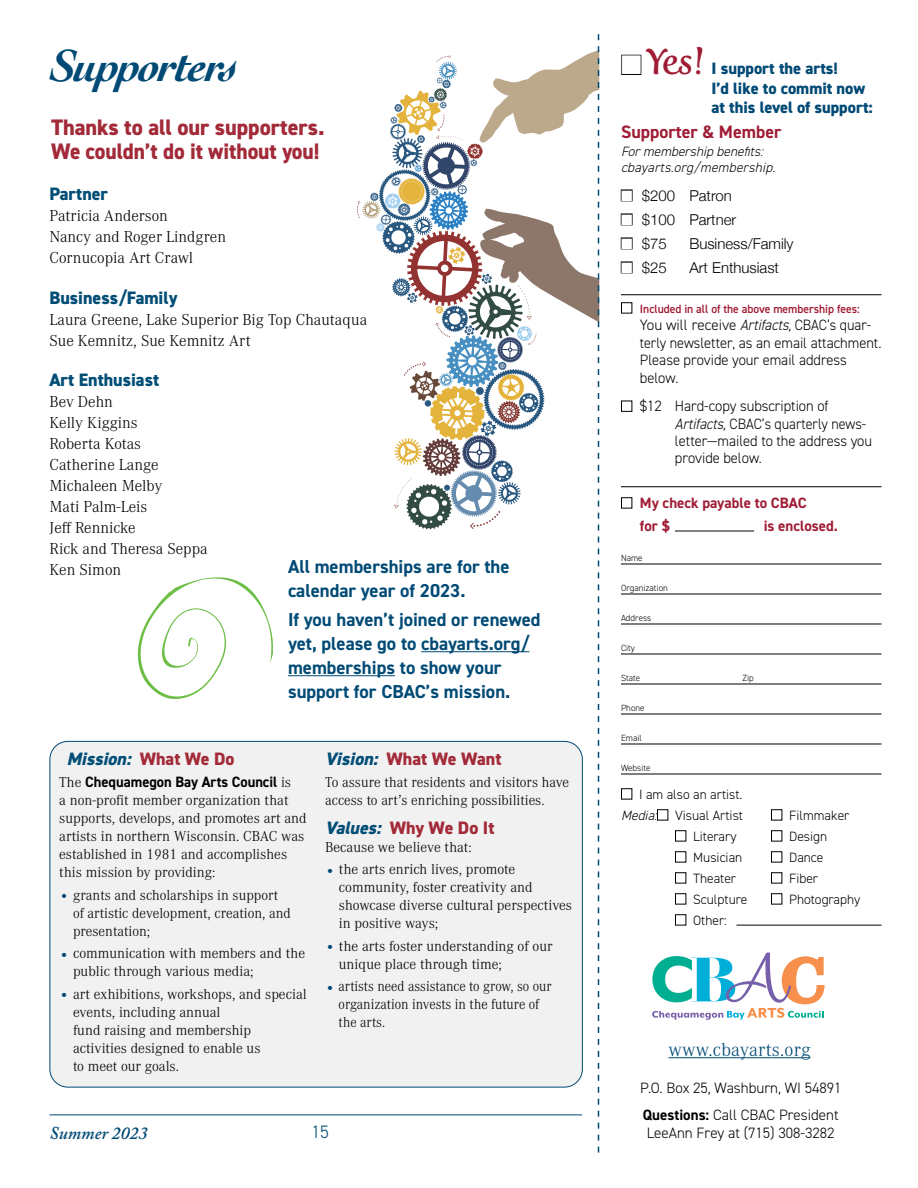
<style>
.page{position:relative;width:918px;height:1188px;background:#fff}
.page>*{position:absolute;margin:0;border:0;box-sizing:border-box;transform-origin:0 0}
.t1{font:italic 700 47.55px "Cochin";letter-spacing:-.045em;color:#004a75}
.t2{font:800 22.5px/24.3px "DIN2014";color:#a32a39}
.t3{font:300 19.5px "Corporate A";letter-spacing:.01em;color:#004a75}
.t4{font:700 18.75px/24px "DIN2014";color:#004a75}
.t5{font:800 18px "DIN2014";color:#004d76}
.t6{font:800 18px "DIN2014";color:#a32a39}
.t7{font:700 18px "DIN2014";color:#9f1c34}
.t8{font:italic 800 18px "DIN2014";color:#004d76}
.t9{font:italic 600 18px "Adobe Caslon Pro";color:#004a75}
.t10{font:300 18px "DIN2014";color:#004a75}
.t11{font:300 16.5px/21px "Corporate A";color:#000}
.t12{font:800 16.5px/19.5px "DIN2014";color:#004a75}
.t13{font:300 15px/18px "Corporate A";color:#000}
.t14{font:300 15px/17.5px "DIN2014";color:#000}
.t15{font:300 15px/18px "Corporate A";color:#000;scale:.94 1}
.t16{font:300 15px "Helvetica Neue";color:#000}
.t17{font:700 15px/22.5px "DIN2014";color:#9f1c34}
.t18{font:700 15px "DIN2014";color:#000}
.t19{font:300 13.5px/21px "DIN2014";color:#000}
.t20{font:italic 300 13.5px/16.5px "DIN2014";color:#000}
.t21{font:600 12px "DIN2014";color:#9f1c34}
.t22{font:300 9px "DIN2014";color:#000}
.s1{font-style:normal;color:#a32a39}
.s2{font-family:"Corporate A";font-weight:300}
.s3{color:#004a75}
.s4{font-style:italic;color:#004d76}
.s5{color:#000}
.s6{font-family:"Fertigo Pro Script";font-weight:400;font-size:36px;color:#9f1c34}
.s7{font-style:italic}
.s8{font-weight:700}
</style>
<div class="page">
<svg style="left:138px;top:577px;width:135px;height:122px"></svg>
<svg style="left:357px;top:34px;width:242px;height:1119px"></svg>
<hr style="left:50px;top:1114px;width:532px;height:1px;background:#004a75">
<hr style="left:621px;top:294px;width:261px;height:1px;background:#000">
<hr style="left:621px;top:486px;width:261px;height:1px;background:#000">
<hr style="left:675px;top:531px;width:79px;height:1px;background:#000">
<hr style="left:621px;top:564px;width:261px;height:1px;background:#000">
<hr style="left:621px;top:594px;width:261px;height:1px;background:#000">
<hr style="left:621px;top:624px;width:261px;height:1px;background:#000">
<hr style="left:621px;top:654px;width:261px;height:1px;background:#000">
<hr style="left:621px;top:684px;width:261px;height:1px;background:#000">
<hr style="left:621px;top:714px;width:261px;height:1px;background:#000">
<hr style="left:621px;top:744px;width:261px;height:1px;background:#000">
<hr style="left:621px;top:774px;width:261px;height:1px;background:#000">
<hr style="left:736px;top:925px;width:146px;height:1px;background:#000">
<svg style="left:652px;top:952px;width:173px;height:68px"></svg>
<hr style="left:668px;top:1057px;width:143px;height:1px;background:#004a75">
<div style="left:50px;top:741px;width:532px;height:346px;background:#f1f1f2;border-radius:18px"></div>
<hr style="left:421px;top:651px;width:108px;height:1px;background:#004a75">
<hr style="left:288px;top:675px;width:107px;height:1px;background:#004a75">
<h1 class="t1" style="left:51px;top:34px;width:189px">Supporters</h1>
<h2 class="t2" style="left:51px;top:115px;width:275px">Thanks to all our supporters.<br>We couldn’t do it without you!</h2>
<p class="t5" style="left:50px;top:182px;width:60px">Partner</p>
<p class="t11" style="left:50px;top:205px;width:178px">Patricia Anderson<br>Nancy and Roger Lindgren<br>Cornucopia Art Crawl</p>
<p class="t5" style="left:50px;top:285px;width:129px">Business/Family</p>
<p class="t11" style="left:50px;top:308px;width:319px">Laura Greene, Lake Superior Big Top Chautaqua<br>Sue Kemnitz, Sue Kemnitz Art</p>
<p class="t5" style="left:50px;top:368px;width:111px">Art Enthusiast</p>
<p class="t11" style="left:50px;top:391px;width:160px">Bev Dehn<br>Kelly Kiggins<br>Roberta Kotas<br>Catherine Lange<br>Michaleen Melby<br>Mati Palm-Leis<br>Jeff Rennicke<br>Rick and Theresa Seppa<br>Ken Simon</p>
<p class="t4" style="left:288px;top:555px;width:223px">All memberships are for the calendar year of 2023.</p>
<p class="t4" style="left:288px;top:607px;width:254px">If you haven’t joined or renewed yet, please go to cbayarts.org/ memberships to show your support for CBAC’s mission.</p>
<p class="t8" style="left:67px;top:747px;width:169px">Mission: <span class="s1">W h a t We D o</span></p>
<p class="t18" style="left:59px;top:772px;width:233px"><span class="s2">The</span> Chequamegon Bay Arts Council <span class="s2">is</span></p>
<p class="t13" style="left:59px;top:791px;width:249px">a non-profit member organization that supports, develops, and promotes art and artists in northern Wisconsin. CBAC was established in 1981 and accomplishes this mission by providing:</p>
<p class="t13" style="left:73px;top:885px;width:219px;text-indent:-14px"><span class="s3">•</span> grants and scholarships in support of artistic development, creation, and presentation;</p>
<p class="t13" style="left:73px;top:944px;width:234px;text-indent:-14px"><span class="s3">•</span> communication with members and the public through various media;</p>
<p class="t13" style="left:73px;top:984px;width:235px;text-indent:-14px"><span class="s3">•</span> art exhibitions, workshops, and special events, including annual<br>fund raising and membership activities designed to enable us<br>to meet our goals.</p>
<p class="t6" style="left:325px;top:747px;width:178px"><span class="s4">Vision:</span> What We Want</p>
<p class="t13" style="left:325px;top:773px;width:246px">To assure that residents and visitors have access to art’s enriching possibilities.</p>
<p class="t6" style="left:325px;top:816px;width:171px"><span class="s4">Values:</span> W h y W e D o I t</p>
<p class="t13" style="left:325px;top:837px;width:148px">Because we believe that:</p>
<p class="t13" style="left:339px;top:860px;width:235px;text-indent:-14px"><span class="s3">•</span> the arts enrich lives, promote community, foster creativity and showcase diverse cultural perspectives in positive ways;</p>
<p class="t13" style="left:339px;top:936px;width:215px;text-indent:-14px"><span class="s3">•</span> the arts foster understanding of our unique place through time;</p>
<p class="t15" style="left:339px;top:977px;width:228px;text-indent:-14px"><span class="s3">•</span> artists need assistance to grow, so our organization invests in the future of the arts.</p>
<p class="t9" style="left:49px;top:1122px;width:100px">Summer 2023</p>
<p class="t10" style="left:311px;top:1120px;width:19px">15</p>
<p class="t12" style="left:712px;top:59px;width:163px;text-indent:-91px"><span class="s5">■</span><span class="s6">Yes!</span> I support the arts!<br>I’d like to commit now at this level of support:</p>
<p class="t7" style="left:621px;top:119px;width:162px">Supporter &amp; Member</p>
<p class="t20" style="left:621px;top:143px;width:160px">Formembership benefits: cbayarts.org/membership.</p>
<p class="t16" style="left:621px;top:183px;width:112px">■ $200 Patron</p>
<p class="t16" style="left:621px;top:207px;width:117px">■ $100 Partner</p>
<p class="t16" style="left:621px;top:231px;width:47px">■ $75</p>
<p class="t16" style="left:689px;top:231px;width:106px">Business/Family</p>
<p class="t16" style="left:621px;top:255px;width:47px">■ $25</p>
<p class="t16" style="left:689px;top:255px;width:91px">Art Enthusiast</p>
<p class="t21" style="left:621px;top:301px;width:240px"><span class="s5">■</span> Included in all of the above membership fees:</p>
<p class="t14" style="left:640px;top:316px;width:243px">You will receive <span class="s7">Artifacts,</span>CBAC’s quar&shy;terly newsletter, as an email attachment.<br>Please provide your email address below.</p>
<p class="t14" style="left:675px;top:398px;width:199px;text-indent:-54px">■ $12 Hard-copy subscription of<br><span class="s7">Artifacts,</span>CBAC’s quarterly news&shy;letter—mailed to the address you provide below.</p>
<p class="t17" style="left:640px;top:492px;width:168px;text-indent:-19px"><span class="s5">■</span> My check payable to CBAC for $</p>
<p class="t17" style="left:764px;top:514px;width:76px">is enclosed.</p>
<p class="t22" style="left:621px;top:552px;width:23px">Name</p>
<p class="t22" style="left:621px;top:582px;width:48px">Organization</p>
<p class="t22" style="left:621px;top:612px;width:32px">Address</p>
<p class="t22" style="left:621px;top:642px;width:16px">City</p>
<p class="t22" style="left:621px;top:672px;width:21px">State</p>
<p class="t22" style="left:742px;top:672px;width:13px">Zip</p>
<p class="t22" style="left:621px;top:702px;width:25px">Phone</p>
<p class="t22" style="left:621px;top:732px;width:22px">Email</p>
<p class="t22" style="left:621px;top:762px;width:31px">Website</p>
<p class="t19" style="left:621px;top:784px;width:124px">■ I am also an artist.<br><span class="s7">Media:</span>■ Visual Artist</p>
<p class="t19" style="left:771px;top:805px;width:80px">■ Filmmaker</p>
<p class="t19" style="left:675px;top:826px;width:63px">■ Literary</p>
<p class="t19" style="left:771px;top:826px;width:58px">■ Design</p>
<p class="t19" style="left:675px;top:847px;width:69px">■ Musician</p>
<p class="t19" style="left:771px;top:847px;width:54px">■ Dance</p>
<p class="t19" style="left:675px;top:868px;width:63px">■ Theater</p>
<p class="t19" style="left:771px;top:868px;width:49px">■ Fiber</p>
<p class="t19" style="left:675px;top:889px;width:74px">■ Sculpture</p>
<p class="t19" style="left:771px;top:889px;width:91px">■ Photography</p>
<p class="t19" style="left:675px;top:910px;width:53px">■ Other:</p>
<h3 class="t3" style="left:668px;top:1036px;width:144px">www.cbayarts.org</h3>
<p class="t14" style="left:640px;top:1074px;width:203px;line-height:27px">P.O. Box 25, Washburn, WI 54891<br><span class="s8">Questions:</span> Call CBAC President</p>
<p class="t14" style="left:647px;top:1124px;width:189px">LeeAnn Frey at (715) 308-3282</p>
</div>
